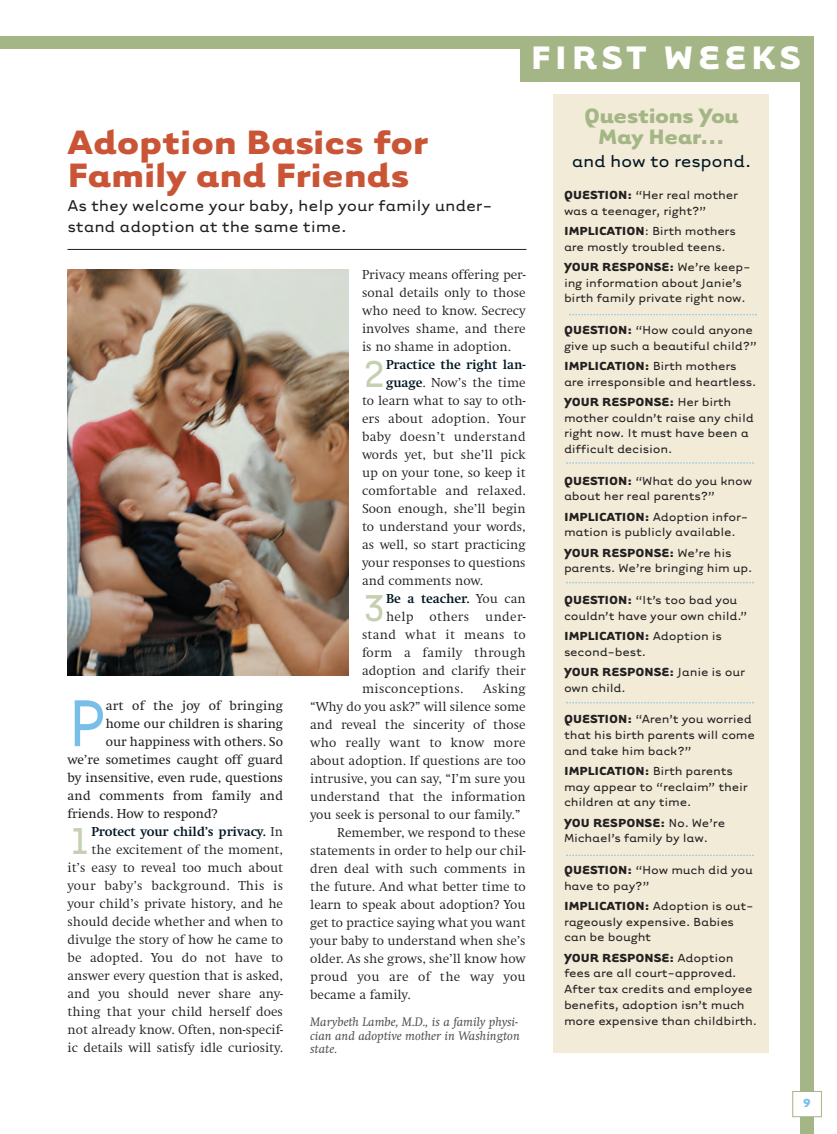
<style>
.page{position:relative;width:837px;height:1134px;background:#fff}
.page>*{position:absolute;margin:0;border:0;box-sizing:border-box;transform-origin:0 0}
.t1{font:76.35px "Tarzana Wide";color:#77bee9;scale:.87 1}
.t2{font:43.2px "Tarzana Wide";color:#c4d0b0}
.t3{font:700 39px/33px "Tarzana Wide";color:#c95536}
.t4{font:700 37.5px "Tarzana Wide";letter-spacing:.115em;color:#fff}
.t5{font:700 24px/21px "Tarzana Wide";letter-spacing:-.02em;color:#a4b685;text-align:center}
.t6{font:19.5px "Tarzana Wide";letter-spacing:-.015em;color:#011622}
.t7{font:18px/21px "Tarzana Wide";letter-spacing:-.01em;color:#231f20}
.t8{font:300 13.5px/18px "Swift";color:#231f20;text-align:right}
.t9{font:13.5px/15.8px "Tarzana Wide";letter-spacing:-.015em;color:#231f20}
.t10{font:13.5px "Swift";color:#231f20}
.t11{font:300 13.5px "Swift";letter-spacing:.02em;color:#231f20}
.t12{font:700 13.5px "Swift";color:#011622}
.t13{font:700 13.5px "Tarzana Wide";color:#77bee9}
.t14{font:italic 12.75px/13.5px "Swift";color:#4b4c4d}
.s1{font-weight:700;color:#011622}
.s2{font-weight:300;color:#231f20}
.s3{font-weight:700}
</style>
<div class="page">
<div style="left:0;top:36px;width:813px;height:1098px;background:#a4b685"></div>
<div style="left:0;top:49px;width:800px;height:1085px;background:#fff"></div>
<div style="left:520px;top:41px;width:281px;height:40px;background:#a4b685"></div>
<div style="left:793px;top:1092px;width:28px;height:25px;background:#fff"></div>
<div style="left:793px;top:1091px;width:29px;height:26px;border:1px solid #a4b685"></div>
<div style="left:554px;top:94px;width:216px;height:959px;background:#f1ebd8"></div>
<svg style="left:566px;top:582px;width:188px;height:1px"></svg>
<svg style="left:569px;top:314px;width:188px;height:1px"></svg>
<svg style="left:566px;top:462px;width:188px;height:2px"></svg>
<svg style="left:566px;top:702px;width:188px;height:2px"></svg>
<svg style="left:566px;top:855px;width:188px;height:1px"></svg>
<img style="left:68px;top:270px;width:281px;height:405px">
<hr style="left:68px;top:249px;width:458px;height:1px;background:#231f20">
<h3 class="t4" style="left:531px;top:34px;width:272px">FIRST WEEKS</h3>
<h3 class="t3" style="left:68px;top:124px;width:362px">Adoption Basics for<br>Family and Friends</h3>
<h3 class="t7" style="left:68px;top:194px;width:426px">As they welcome your baby, help your family under&shy;stand adoption at the same time.</h3>
<h1 class="t1" style="left:68px;top:675px;width:46px">P</h1>
<p class="t10" style="left:106px;top:698px;width:179px">art of the joy of bringing</p>
<p class="t10" style="left:106px;top:716px;width:179px">home our children is sharing</p>
<p class="t10" style="left:106px;top:734px;width:179px">our happiness with others. So</p>
<p class="t10" style="left:68px;top:752px;width:217px">we’re sometimes caught off guard</p>
<p class="t10" style="left:68px;top:770px;width:217px">by insensitive, even rude, questions</p>
<p class="t10" style="left:68px;top:788px;width:217px">and comments from family and</p>
<p class="t10" style="left:68px;top:806px;width:151px">friends. How to respond?</p>
<h2 class="t2" style="left:68px;top:814px;width:26px">1</h2>
<p class="t8" style="left:67px;top:823px;width:217px"><span class="s1">Protect your child’s privacy.</span> In<br>the excitement of the moment,<br>it’s easy to reveal too much about your baby’s background. This is your child’s private history, and he should decide whether and when to divulge the story of how he came to be adopted. You do not have to answer every question that is asked, and you should never share any&shy;thing that your child herself does not already know. Often, non-specif&shy;ic details will satisfy idle curiosity.</p>
<p class="t8" style="left:362px;top:265px;width:165px;text-align:justify">Privacy means offering per&shy;sonal details only to those who need to know. Secrecy involves shame, and there is no shame in adoption.</p>
<h2 class="t2" style="left:362px;top:347px;width:26px">2</h2>
<p class="t12" style="left:386px;top:356px;width:141px">Practice the right lan-</p>
<p class="t8" style="left:386px;top:373px;width:141px"><span class="s1">guage</span>. Now’s the time</p>
<p class="t8" style="left:362px;top:391px;width:165px">to learn what to say to oth-</p>
<p class="t8" style="left:362px;top:409px;width:165px">ers about adoption. Your</p>
<p class="t11" style="left:362px;top:428px;width:165px">baby doesn’t understand</p>
<p class="t8" style="left:362px;top:445px;width:165px">words yet, but she’ll pick</p>
<p class="t8" style="left:362px;top:463px;width:165px">up on your tone, so keep it</p>
<p class="t8" style="left:362px;top:481px;width:165px">comfortable and relaxed.</p>
<p class="t8" style="left:362px;top:499px;width:165px">Soon enough, she’ll begin</p>
<p class="t8" style="left:362px;top:517px;width:165px">to understand your words,</p>
<p class="t8" style="left:362px;top:535px;width:165px">as well, so start practicing</p>
<p class="t8" style="left:362px;top:553px;width:165px">your responses to questions</p>
<p class="t8" style="left:362px;top:571px;width:122px">and comments now.</p>
<h2 class="t2" style="left:362px;top:581px;width:26px">3</h2>
<p class="t12" style="left:386px;top:590px;width:141px">Be a teacher. <span class="s2">You can</span></p>
<p class="t11" style="left:386px;top:608px;width:141px">help others under-</p>
<p class="t11" style="left:362px;top:626px;width:165px">stand what it means to</p>
<p class="t11" style="left:362px;top:644px;width:165px">form a family through</p>
<p class="t8" style="left:362px;top:661px;width:165px">adoption and clarify their</p>
<p class="t11" style="left:362px;top:680px;width:103px">misconceptions.</p>
<p class="t8" style="left:483px;top:679px;width:44px">Asking</p>
<p class="t8" style="left:310px;top:697px;width:217px">“Why do you ask?” will silence some</p>
<p class="t8" style="left:310px;top:715px;width:217px">and reveal the sincerity of those</p>
<p class="t11" style="left:310px;top:734px;width:217px">who really want to know more</p>
<p class="t8" style="left:310px;top:751px;width:217px">about adoption. If questions are too</p>
<p class="t8" style="left:310px;top:769px;width:217px">intrusive, you can say, “I’m sure you</p>
<p class="t8" style="left:310px;top:787px;width:217px">understand that the information</p>
<p class="t8" style="left:310px;top:805px;width:212px">you seek is personal to our family.”</p>
<p class="t8" style="left:337px;top:823px;width:190px">Remember, we respond to these</p>
<p class="t8" style="left:310px;top:841px;width:217px">statements in order to help our chil-</p>
<p class="t8" style="left:310px;top:859px;width:217px">dren deal with such comments in</p>
<p class="t8" style="left:310px;top:877px;width:217px">the future. And what better time to</p>
<p class="t8" style="left:310px;top:895px;width:217px">learn to speak about adoption? You</p>
<p class="t8" style="left:310px;top:913px;width:217px">get to practice saying what you want</p>
<p class="t8" style="left:310px;top:931px;width:217px">your baby to understand when she’s</p>
<p class="t8" style="left:310px;top:949px;width:217px">older. As she grows, she’ll know how</p>
<p class="t11" style="left:310px;top:968px;width:217px">proud you are of the way you</p>
<p class="t8" style="left:310px;top:985px;width:102px">became a family.</p>
<p class="t14" style="left:310px;top:1015px;width:211px">Marybeth Lambe, M.D., is a family physi&shy;cian and adoptive mother in Washington state.</p>
<h3 class="t5" style="left:584px;top:104px;width:156px">Questions You<br>May Hear...</h3>
<h3 class="t6" style="left:572px;top:148px;width:181px">and how to respond.</h3>
<p class="t9" style="left:564px;top:186px;width:176px"><span class="s3">QUESTION:</span> “Her real mother was a teenager, right?”</p>
<p class="t9" style="left:564px;top:222px;width:173px"><span class="s3">IMPLICATION</span>: Birth mothers are mostly troubled teens.</p>
<p class="t9" style="left:564px;top:258px;width:188px"><span class="s3">YOUR RESPONSE:</span> We’re keep&shy;ing information about Janie’s birth family private right now.</p>
<p class="t9" style="left:564px;top:321px;width:195px"><span class="s3">QUESTION:</span> “How could anyone give up such a beautiful child?”</p>
<p class="t9" style="left:564px;top:357px;width:194px"><span class="s3">IMPLICATION:</span> Birth mothers are irresponsible and heartless.</p>
<p class="t9" style="left:564px;top:393px;width:191px"><span class="s3">YOUR RESPONSE:</span> Her birth mother couldn’t raise any child right now. It must have been a difficult decision.</p>
<p class="t9" style="left:564px;top:472px;width:190px"><span class="s3">QUESTION:</span> “What do you know about her real parents?”</p>
<p class="t9" style="left:564px;top:508px;width:186px"><span class="s3">IMPLICATION:</span> Adoption infor&shy;mation is publicly available.</p>
<p class="t9" style="left:564px;top:544px;width:190px"><span class="s3">YOUR RESPONSE:</span> We’re his parents. We’re bringing him up.</p>
<p class="t9" style="left:564px;top:591px;width:185px"><span class="s3">QUESTION:</span> “It’s too bad you couldn’t have your own child.”</p>
<p class="t9" style="left:564px;top:627px;width:160px"><span class="s3">IMPLICATION:</span> Adoption is second-best.</p>
<p class="t9" style="left:564px;top:663px;width:183px"><span class="s3">YOUR RESPONSE:</span> Janie is our own child.</p>
<p class="t9" style="left:564px;top:711px;width:193px"><span class="s3">QUESTION:</span> “Aren’t you worried that his birth parents will come and take him back?”</p>
<p class="t9" style="left:564px;top:762px;width:185px"><span class="s3">IMPLICATION:</span> Birth parents may appear to “reclaim” their children at any time.</p>
<p class="t9" style="left:564px;top:814px;width:163px"><span class="s3">YOU RESPONSE:</span> No. We’re<br>Michael’s family by law.</p>
<p class="t9" style="left:564px;top:861px;width:191px"><span class="s3">QUESTION:</span> “How much did you have to pay?”</p>
<p class="t9" style="left:564px;top:897px;width:191px"><span class="s3">IMPLICATION:</span> Adoption is out&shy;rageously expensive. Babies can be bought</p>
<p class="t9" style="left:564px;top:949px;width:195px"><span class="s3">YOUR RESPONSE:</span> Adoption fees are all court-approved.<br>After tax credits and employee benefits, adoption isn’t much more expensive than childbirth.</p>
<p class="t13" style="left:803px;top:1095px;width:10px">9</p>
</div>
